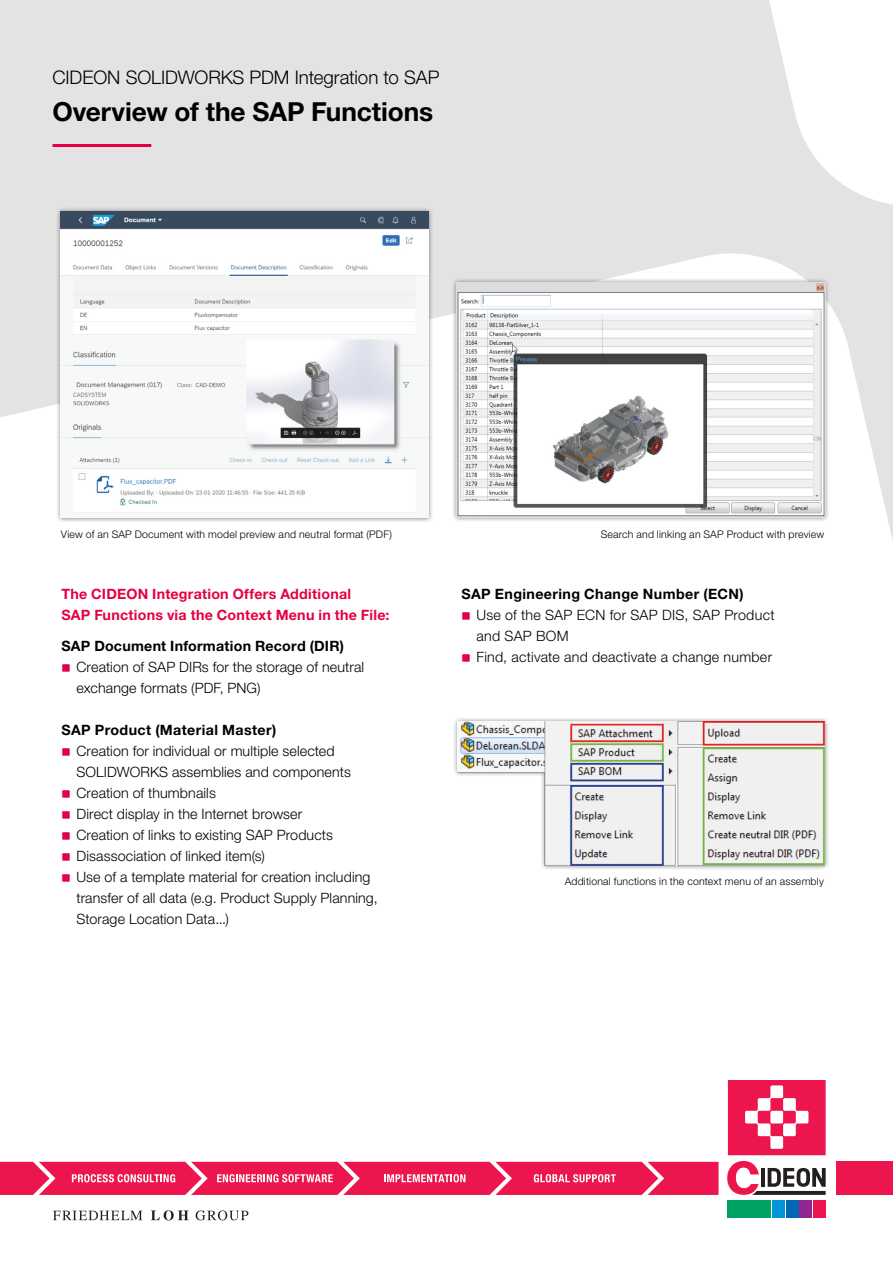
<style>
.page{position:relative;width:893px;height:1263px;background:#fff}
.page>*{position:absolute;margin:0;border:0;box-sizing:border-box;transform-origin:0 0}
.t1{font:700 26.25px "Helvetica Neue LT Pro";letter-spacing:-.005em;color:#000}
.t2{font:300 18.75px "Helvetica Neue LT Pro";letter-spacing:-.005em;color:#000}
.t3{font:300 14.25px/21px "Helvetica Neue LT Pro";letter-spacing:.01em;color:#000}
.t4{font:700 14.25px "Helvetica Neue LT Pro";letter-spacing:.025em;color:#000}
.t5{font:700 14.25px/21px "Helvetica Neue LT Pro";letter-spacing:.015em;color:#e40043}
.t6{font:300 10.5px "Helvetica Neue LT Pro";letter-spacing:.02em;color:#000}
</style>
<div class="page">
<svg style="left:0;top:0;width:893px;height:541px;fill:#e3e3e3"></svg>
<svg style="left:53px;top:1210px;width:195px;height:10px"></svg>
<div style="left:836px;top:1162px;width:57px;height:33px;background:#ed154e"></div>
<svg style="left:728px;top:1080px;width:98px;height:75px"></svg>
<div style="left:728px;top:1200px;width:43px;height:18px;background:#00a261"></div>
<div style="left:772px;top:1200px;width:13px;height:18px;background:#0095d9"></div>
<div style="left:786px;top:1200px;width:12px;height:18px;background:#0166b3"></div>
<div style="left:800px;top:1200px;width:12px;height:18px;background:#90268f"></div>
<div style="left:813px;top:1200px;width:13px;height:18px;background:#ed154e"></div>
<svg style="left:727px;top:1161px;width:99px;height:34px"></svg>
<svg style="left:0;top:1162px;width:718px;height:33px;background:#ee2e60"></svg>
<hr style="left:52px;top:144px;width:99px;height:3px;background:#e40043">
<div style="left:56px;top:207px;width:378px;height:316px;background:#000;opacity:.5"></div>
<img style="left:61px;top:212px;width:367px;height:306px">
<div style="left:452px;top:278px;width:378px;height:245px;background:#000;opacity:.5"></div>
<img style="left:457px;top:283px;width:368px;height:235px">
<div style="left:452px;top:717px;width:377px;height:154px;background:#000;opacity:.5"></div>
<img style="left:457px;top:722px;width:367px;height:144px">
<h2 class="t2" style="left:52px;top:66px;width:389px">CIDEON SOLIDWORKS PDM Integration to SAP</h2>
<h1 class="t1" style="left:52px;top:95px;width:382px">Overview of the SAP Functions</h1>
<p class="t6" style="left:61px;top:527px;width:333px">View of an SAP Document with model preview and neutral format (PDF)</p>
<p class="t5" style="left:62px;top:583px;width:330px">The CIDEON Integration Offers Additional<br>SAP Functions via the Context Menu in the File:</p>
<p class="t4" style="left:62px;top:637px;width:284px">SAP Document Information Record (DIR)</p>
<p class="t3" style="left:76px;top:656px;width:289px">Creation of SAP DIRs for the storage of neutral exchange formats (PDF, PNG)</p>
<p class="t4" style="left:61px;top:721px;width:216px">SAP Product (Material Master)</p>
<p class="t3" style="left:76px;top:740px;width:303px">Creation for individual or multiple selected SOLIDWORKS assemblies and components Creation of thumbnails<br>Direct display in the Internet browser<br>Creation of links to existing SAP Products Disassociation of linked item(s)<br>Use of a template material for creation including transfer of all data (e.g. Product Supply Planning, Storage Location Data...)</p>
<p class="t6" style="left:601px;top:527px;width:225px">Search and linking an SAP Product with preview</p>
<p class="t4" style="left:461px;top:585px;width:284px">SAP Engineering Change Number (ECN)</p>
<p class="t3" style="left:476px;top:604px;width:300px">Use of the SAP ECN for SAP DIS, SAP Product and SAP BOM<br>Find, activate and deactivate a change number</p>
<p class="t6" style="left:565px;top:875px;width:261px">Additional functions in the context menu of an assembly</p>
</div>
